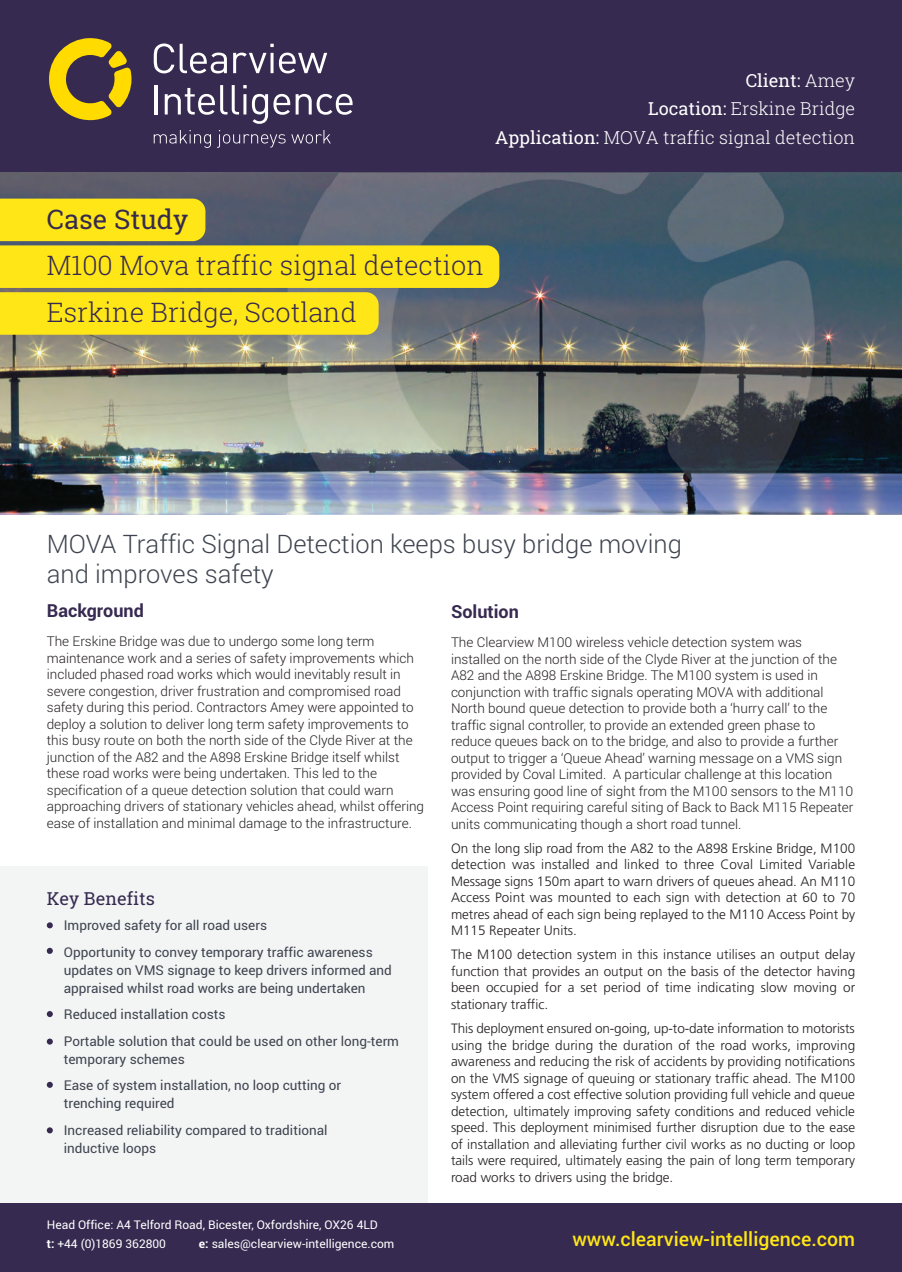
<style>
.page{position:relative;width:902px;height:1272px;background:#fff}
.page>*{position:absolute;margin:0;border:0;box-sizing:border-box;transform-origin:0 0}
.t1{font:300 27px/46.8px "Roboto Slab";color:#362a50}
.t2{font:27px "Roboto Slab";color:#362a50}
.t3{font:300 25.5px/30px "Roboto";color:#3e444f}
.t4{font:500 19.5px "Roboto";color:#ffe616}
.t5{font:300 18px/28.5px "Roboto Slab";color:#fff;text-align:right}
.t6{font:700 18px "Roboto";color:#362a50}
.t7{font:18px "Roboto Slab";color:#362a50}
.t8{font:300 13.5px/16.5px "Roboto";color:#231f20}
.t9{font:300 13.5px/16.5px "Frutiger";color:#231f20;text-align:justify}
.t10{font:13.5px/26.5px "Roboto";color:#3e444f}
.t11{font:12px/19px "Roboto";color:#fff}
.s1{font-weight:400}
.s2{font-weight:700}
</style>
<div class="page">
<div style="left:0;top:866px;width:427px;height:337px;background:#f3f4f4"></div>
<div style="left:0;top:0;width:901px;height:174px;background:#362a50"></div>
<img style="left:0;top:173px;width:287px;height:341px">
<svg style="left:49px;top:38px;width:82px;height:82px"></svg>
<svg style="left:154px;top:130px;width:57px;height:18px"></svg>
<svg style="left:217px;top:130px;width:68px;height:18px"></svg>
<svg style="left:291px;top:130px;width:40px;height:13px"></svg>
<svg style="left:154px;top:43px;width:20px;height:30px"></svg>
<svg style="left:180px;top:44px;width:47px;height:29px"></svg>
<svg style="left:233px;top:53px;width:33px;height:20px"></svg>
<hr style="left:270px;top:53px;width:3px;height:20px;background:#fff">
<svg style="left:270px;top:44px;width:4px;height:3px"></svg>
<svg style="left:279px;top:53px;width:48px;height:20px"></svg>
<hr style="left:155px;top:85px;width:3px;height:29px;background:#fff">
<svg style="left:165px;top:85px;width:187px;height:39px"></svg>
<div style="left:0;top:1203px;width:901px;height:68px;background:#362a50"></div>
<svg style="left:47px;top:922px;width:6px;height:6px"></svg>
<svg style="left:47px;top:947px;width:6px;height:6px"></svg>
<svg style="left:47px;top:1011px;width:6px;height:6px"></svg>
<svg style="left:47px;top:1038px;width:6px;height:6px"></svg>
<svg style="left:47px;top:1081px;width:6px;height:6px"></svg>
<svg style="left:47px;top:1127px;width:6px;height:6px"></svg>
<img style="left:287px;top:173px;width:614px;height:342px">
<svg style="left:0;top:199px;width:499px;height:136px;background:#c9bb34"></svg>
<h3 class="t5" style="left:495px;top:66px;width:361px"><span class="s1">Client:</span> Amey<br><span class="s1">Location:</span> Erskine Bridge<br><span class="s1">Application:</span> MOVA traffic signal detection</h3>
<h1 class="t2" style="left:47px;top:204px;width:143px">Case Study</h1>
<h1 class="t1" style="left:47px;top:243px;width:438px">M100 Mova traffic signal detection<br>Esrkine Bridge, Scotland</h1>
<h2 class="t3" style="left:47px;top:529px;width:636px">MOVA Traffic Signal Detection keeps busy bridge moving and improves safety</h2>
<h3 class="t6" style="left:47px;top:600px;width:99px">Background</h3>
<p class="t8" style="left:47px;top:633px;width:379px">The Erskine Bridge was due to undergo some long term maintenance work and a series of safety improvements which included phased road works which would inevitably result in severe congestion, driver frustration and compromised road safety during this period. Contractors Amey were appointed to deploy a solution to deliver long term safety improvements to this busy route on both the north side of the Clyde River at the junction of the A82 and the A898 Erskine Bridge itself whilst these road works were being undertaken. This led to the specification of a queue detection solution that could warn approaching drivers of stationary vehicles ahead, whilst offering ease of installation and minimal damage to the infrastructure.</p>
<h3 class="t7" style="left:47px;top:888px;width:109px">Key Benefits</h3>
<p class="t10" style="left:47px;top:912px;width:222px">• Improved safety for all road users</p>
<p class="t10" style="left:64px;top:943px;width:329px;line-height:18px;text-indent:-17px">• Opportunity to convey temporary traffic awareness updates on VMS signage to keep drivers informed and appraised whilst road works are being undertaken</p>
<p class="t10" style="left:64px;top:1001px;width:337px">Reduced installation costs<br>Portable solution that could be used on other long-term</p>
<p class="t10" style="left:64px;top:1045px;width:279px">temporary schemes<br>Ease of system installation, no loop cutting or</p>
<p class="t10" style="left:64px;top:1090px;width:265px">trenching required<br>Increased reliability compared to traditional</p>
<p class="t10" style="left:64px;top:1134px;width:94px">inductive loops</p>
<h3 class="t6" style="left:451px;top:601px;width:69px">Solution</h3>
<p class="t8" style="left:451px;top:634px;width:404px">The Clearview M100 wireless vehicle detection system was installed on the north side of the Clyde River at the junction of the A82 and the A898 Erskine Bridge. The M100 system is used in conjunction with traffic signals operating MOVA with additional North bound queue detection to provide both a ‘hurry call’ to the traffic signal controller, to provide an extended green phase to reduce queues back on to the bridge, and also to provide a further output to trigger a ‘Queue Ahead’ warning message on a VMS sign provided by Coval Limited. A particular challenge at this location was ensuring good line of sight from the M100 sensors to the M110<br>Access Point requiring careful siting of Back to Back M115 Repeater units communicating though a short road tunnel.</p>
<p class="t9" style="left:451px;top:840px;width:405px">On the long slip road from the A82 to the A898 Erskine Bridge, M100 detection was installed and linked to three Coval Limited Variable Message signs 150m apart to warn drivers of queues ahead. An M110<br>Access Point was mounted to each sign with detection at 60 to 70 metres ahead of each sign being replayed to the M110 Access Point by M115 Repeater Units.</p>
<p class="t9" style="left:451px;top:947px;width:405px">The M100 detection system in this instance utilises an output delay function that provides an output on the basis of the detector having been occupied for a set period of time indicating slow moving or stationary traffic.</p>
<p class="t9" style="left:451px;top:1021px;width:405px">This deployment ensured on-going, up-to-date information to motorists using the bridge during the duration of the road works, improving awareness and reducing the risk of accidents by providing notifications on the VMS signage of queuing or stationary traffic ahead. The M100 system offered a cost effective solution providing full vehicle and queue detection, ultimately improving safety conditions and reduced vehicle speed. This deployment minimised further disruption due to the ease of installation and alleviating further civil works as no ducting or loop tails were required, ultimately easing the pain of long term temporary road works to drivers using the bridge.</p>
<p class="t11" style="left:47px;top:1215px;width:332px">Head Office: A4 Telford Road, Bicester, Oxfordshire, OX26 4LD <span class="s2">t:</span> +44 (0)1869 362800</p>
<p class="t11" style="left:199px;top:1234px;width:197px"><span class="s2">e:</span> sales@clearview-intelligence.com</p>
<h3 class="t4" style="left:572px;top:1227px;width:284px">www.clearview-intelligence.com</h3>
</div>
